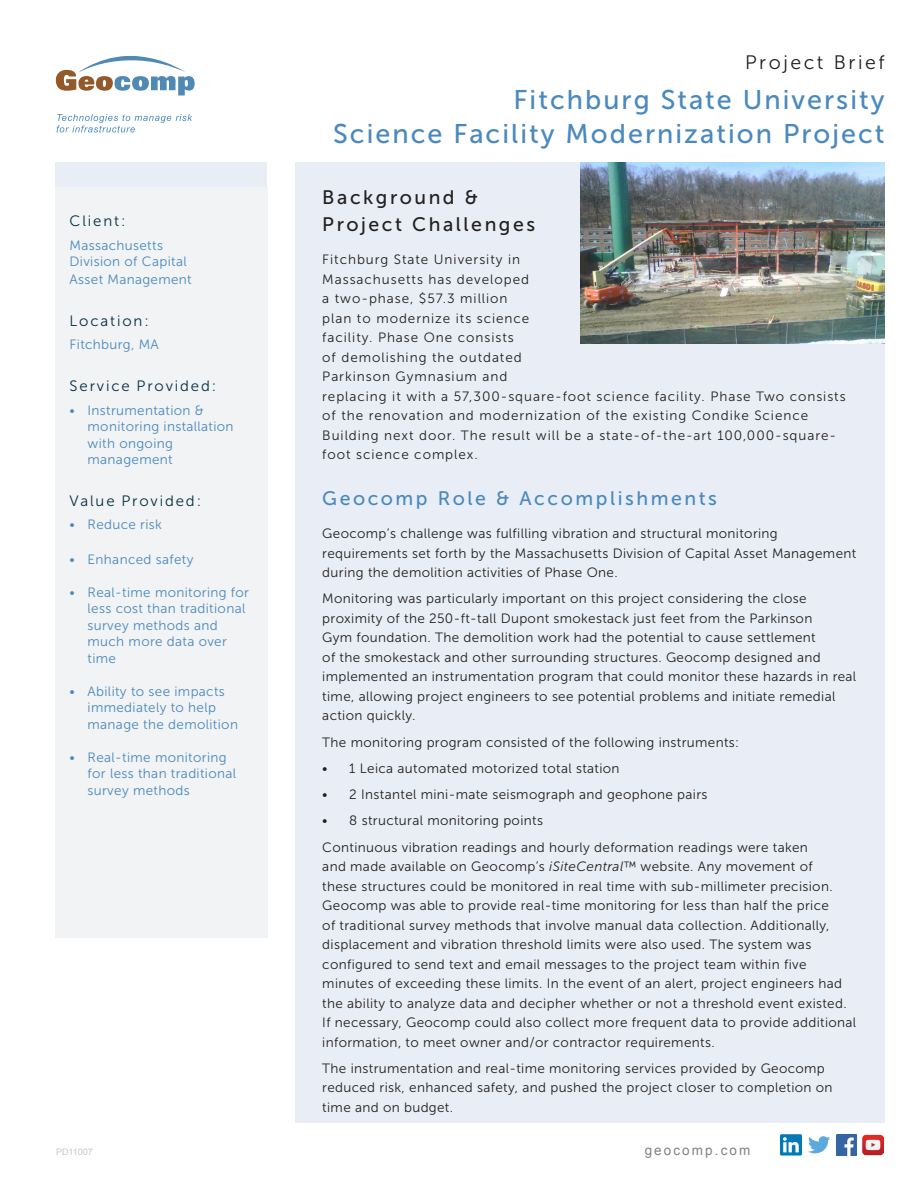
<style>
.page{position:relative;width:918px;height:1188px;background:#fff}
.page>*{position:absolute;margin:0;border:0;box-sizing:border-box;transform-origin:0 0}
.Project_title_-_blue{font:27px "Museo Sans 500";letter-spacing:.075em;color:#4a89be}
.Background___Project{font:19.5px/27px "Museo Sans 500";letter-spacing:.13em;color:#231f20}
.Geocomp_Role___Accom{font:19.5px "Museo Sans 500";letter-spacing:.13em;color:#4a89be}
.t1{font:19.5px "Museo Sans 300";letter-spacing:.13em;color:#231f20}
.L_Side_Bar_-_lead_te{font:15px "Museo Sans 300";letter-spacing:.125em;color:#052f45}
.PD_body_text{font:13.5px/19.5px "Museo Sans 300";letter-spacing:.025em;color:#231f20}
.PD_body_text-2{font:13.5px/19.5px "Museo Sans 300";letter-spacing:.07em;color:#231f20}
.L_Side_Bar_-_bullet{font:13.5px/16.5px "Museo Sans 300";letter-spacing:.025em;color:#4a89be}
.L_Side_Bar_-_info_te{font:13.5px/16.5px "Museo Sans 300";letter-spacing:.025em;color:#4a89be}
.Title{font:13.5px "Arial";letter-spacing:.155em;color:#808285}
.t2{font:9px "Arial";color:#c7c8ca}
.s1{font-style:italic}
</style>
<div class="page">
<div style="left:55px;top:163px;width:212px;height:24px;background:#e9eef6"></div>
<div style="left:295px;top:163px;width:590px;height:960px;background:#e9eef6"></div>
<svg style="left:56px;top:56px;width:139px;height:39px"></svg>
<svg style="left:56px;top:114px;width:136px;height:19px"></svg>
<img style="left:836px;top:1134px;width:21px;height:22px">
<svg style="left:808px;top:1136px;width:22px;height:17px"></svg>
<div style="left:780px;top:1134px;width:22px;height:22px;background:#007bb6;border-radius:2px"></div>
<svg style="left:783px;top:1137px;width:16px;height:15px"></svg>
<img style="left:863px;top:1134px;width:20px;height:21px">
<div style="left:56px;top:188px;width:212px;height:750px;background:#f2f3f4"></div>
<img style="left:580px;top:163px;width:305px;height:181px">
<p class="L_Side_Bar_-_lead_te" style="left:70px;top:213px;width:57px">Client:</p>
<p class="L_Side_Bar_-_info_te" style="left:70px;top:237px;width:119px">Massachusetts<br>Division of Capital</p>
<p class="L_Side_Bar_-_info_te" style="left:70px;top:271px;width:124px">Asset Management</p>
<p class="L_Side_Bar_-_lead_te" style="left:70px;top:313px;width:81px">Location:</p>
<p class="L_Side_Bar_-_info_te" style="left:70px;top:336px;width:91px">Fitchburg, MA</p>
<p class="L_Side_Bar_-_lead_te" style="left:70px;top:378px;width:148px">Service Provided:</p>
<p class="L_Side_Bar_-_bullet" style="left:88px;top:402px;width:148px;text-indent:-18px">• Instrumentation &amp; monitoring installation with ongoing management</p>
<p class="L_Side_Bar_-_lead_te" style="left:70px;top:493px;width:133px">Value Provided:</p>
<p class="L_Side_Bar_-_bullet" style="left:70px;top:516px;width:94px">• Reduce risk</p>
<p class="L_Side_Bar_-_bullet" style="left:70px;top:551px;width:125px">• Enhanced safety</p>
<p class="L_Side_Bar_-_bullet" style="left:88px;top:584px;width:163px;text-indent:-18px">• Real-time monitoring for less cost than traditional survey methods and much more data over time</p>
<p class="L_Side_Bar_-_bullet" style="left:88px;top:683px;width:152px;text-indent:-18px">• Ability to see impacts immediately to help manage the demolition</p>
<p class="L_Side_Bar_-_bullet" style="left:88px;top:749px;width:150px;text-indent:-18px">• Real-time monitoring for less than traditional survey methods</p>
<p class="t2" style="left:56px;top:1146px;width:38px">PD11007</p>
<h2 class="t1" style="left:745px;top:52px;width:141px">Project Brief</h2>
<p class="Project_title_-_blue" style="left:514px;top:85px;width:373px">Fitchburg State University</p>
<p class="Project_title_-_blue" style="left:333px;top:119px;width:553px">Science Facility Modernization Project</p>
<p class="Background___Project" style="left:322px;top:184px;width:214px">Background &amp;<br>Project Challenges</p>
<p class="PD_body_text-2" style="left:322px;top:250px;width:525px">Fitchburg State University in<br>Massachusetts has developed<br>a two-phase, $57.3 million<br>plan to modernize its science<br>facility. Phase One consists<br>of demolishing the outdated<br>Parkinson Gymnasium and<br>replacing it with a 57,300-square-foot science facility. Phase Two consists of the renovation and modernization of the existing Condike Science Building next door. The result will be a state-of-the-art 100,000-square&shy;foot science complex.</p>
<p class="Geocomp_Role___Accom" style="left:322px;top:488px;width:396px">Geocomp Role &amp; Accomplishments</p>
<p class="PD_body_text" style="left:322px;top:524px;width:536px">Geocomp’s challenge was fulfilling vibration and structural monitoring requirements set forth by the Massachusetts Division of Capital Asset Management during the demolition activities of Phase One.</p>
<p class="PD_body_text" style="left:322px;top:589px;width:536px">Monitoring was particularly important on this project considering the close proximity of the 250-ft-tall Dupont smokestack just feet from the Parkinson<br>Gym foundation. The demolition work had the potential to cause settlement<br>of the smokestack and other surrounding structures. Geocomp designed and implemented an instrumentation program that could monitor these hazards in real time, allowing project engineers to see potential problems and initiate remedial action quickly.</p>
<p class="PD_body_text" style="left:322px;top:732px;width:418px">The monitoring program consisted of the following instruments:</p>
<p class="PD_body_text" style="left:322px;top:759px;width:299px">• 1 Leica automated motorized total station</p>
<p class="PD_body_text" style="left:322px;top:785px;width:387px">• 2 Instantel mini-mate seismograph and geophone pairs</p>
<p class="PD_body_text" style="left:322px;top:811px;width:222px">• 8 structural monitoring points</p>
<p class="PD_body_text" style="left:322px;top:837px;width:536px">Continuous vibration readings and hourly deformation readings were taken<br>and made available on Geocomp’s <span class="s1">iSiteCentral</span>™ website. Any movement of<br>these structures could be monitored in real time with sub-millimeter precision.<br>Geocomp was able to provide real-time monitoring for less than half the price<br>of traditional survey methods that involve manual data collection. Additionally, displacement and vibration threshold limits were also used. The system was configured to send text and email messages to the project team within five minutes of exceeding these limits. In the event of an alert, project engineers had the ability to analyze data and decipher whether or not a threshold event existed.<br>If necessary, Geocomp could also collect more frequent data to provide additional information, to meet owner and/or contractor requirements.</p>
<p class="PD_body_text" style="left:322px;top:1059px;width:512px">The instrumentation and real-time monitoring services provided by Geocomp reduced risk, enhanced safety, and pushed the project closer to completion on time and on budget.</p>
<p class="Title" style="left:645px;top:1141px;width:107px">geocomp.com</p>
</div>
